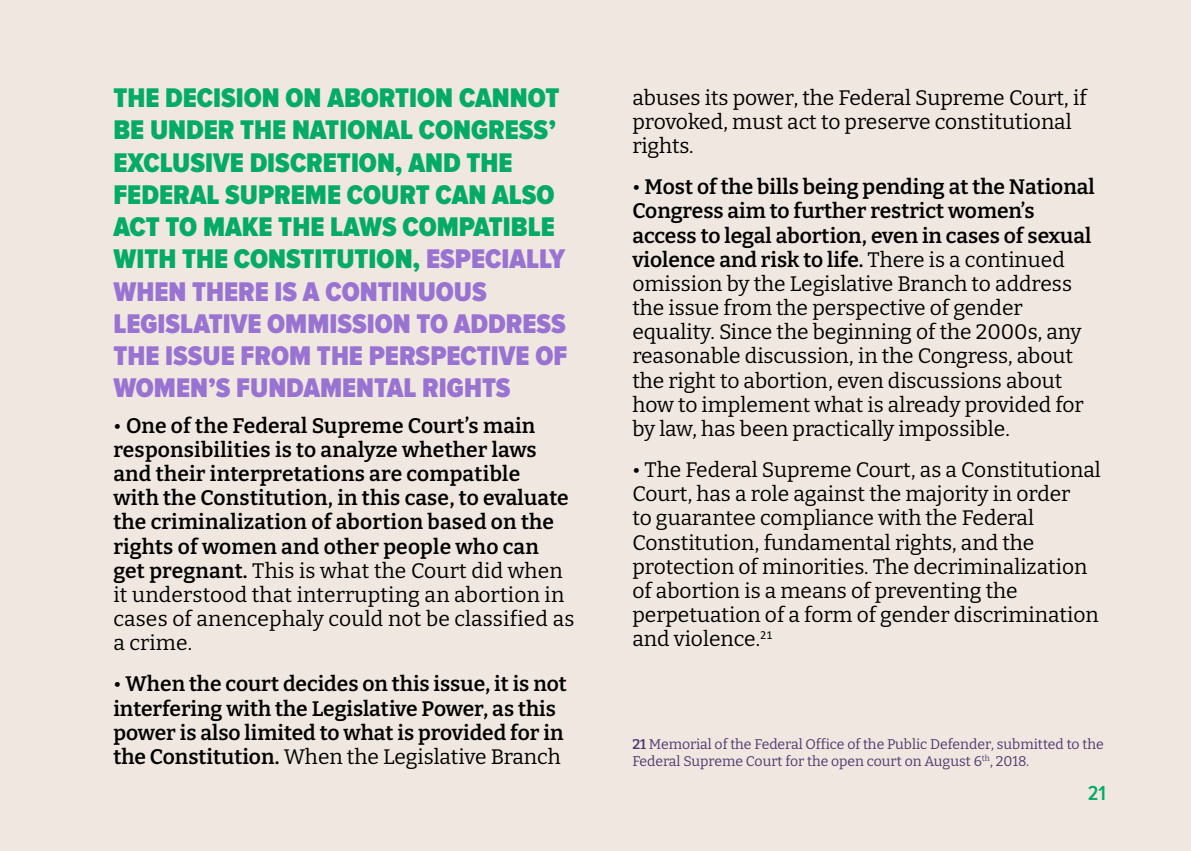
<style>
.page{position:relative;width:1191px;height:851px;background:#fff}
.page>*{position:absolute;margin:0;border:0;box-sizing:border-box;transform-origin:0 0}
.t1{font:900 28px/32.2px "Proxima Nova Cond";color:#03ab66}
.t2{font:21px/24.2px "Bitter";color:#000}
.t3{font:600 21px/24.2px "Bitter";letter-spacing:.005em;color:#000}
.t4{font:600 21px "Proxima Nova Cond";color:#03ab66}
.t5{font:14px/16.8px "Bitter";color:#523870}
.s1{color:#9973d1}
.s2{font-weight:400}
.s3{font-weight:600}
</style>
<div class="page">
<div style="left:0;top:0;width:1191px;height:850px;background:#f0e8e0"></div>
<p class="t1" style="left:113px;top:83px;width:455px">THE DECISION ON ABORTION CANNOT<br>BE UNDER THE NATIONAL CONGRESS’<br>EXCLUSIVE DISCRETION, AND THE<br>FEDERAL SUPREME COURT CAN ALSO<br>ACT TO MAKE THE LAWS COMPATIBLE<br>WITH THE CONSTITUTION, <span class="s1">ESPECIALLY<br>WHEN THERE IS A CONTINUOUS<br>LEGISLATIVE OMMISSION TO ADDRESS<br>THE ISSUE FROM THE PERSPECTIVE OF<br>WOMEN’S FUNDAMENTAL RIGHTS</span></p>
<p class="t3" style="left:113px;top:413px;width:462px"><span class="s2">•</span> One of the Federal Supreme Court’s main responsibilities is to analyze whether laws and their interpretations are compatible<br>with the Constitution, in this case, to evaluate the criminalization of abortion based on the rights of women and other people who can get pregnant. <span class="s2">This is what the Court did when it understood that interrupting an abortion in cases of anencephaly could not be classified as a crime.</span></p>
<p class="t3" style="left:113px;top:671px;width:455px"><span class="s2">•</span> When the court decides on this issue, it is not interfering with the Legislative Power, as this power is also limited to what is provided for in the Constitution. <span class="s2">When the Legislative Branch</span></p>
<p class="t2" style="left:632px;top:85px;width:456px">abuses its power, the Federal Supreme Court, if provoked, must act to preserve constitutional rights.</p>
<p class="t2" style="left:632px;top:174px;width:464px">• <span class="s3">Most of the bills being pending at the National Congress aim to further restrict women’s access to legal abortion, even in cases of sexual violence and risk to life.</span> There is a continued omission by the Legislative Branch to address the issue from the perspective of gender equality. Since the beginning of the 2000s, any reasonable discussion, in the Congress, about the right to abortion, even discussions about how to implement what is already provided for by law, has been practically impossible.</p>
<p class="t2" style="left:632px;top:457px;width:470px">• The Federal Supreme Court, as a Constitutional Court, has a role against the majority in order<br>to guarantee compliance with the Federal Constitution, fundamental rights, and the protection of minorities. The decriminalization of abortion is a means of preventing the perpetuation of a form of gender discrimination and violence.<sup>21</sup></p>
<p class="t5" style="left:632px;top:735px;width:473px"><span class="s3">21</span> Memorial of the Federal Office of the Public Defender, submitted to the<br>Federal Supreme Court for the open court on August 6<sup>th</sup>, 2018.</p>
<p class="t4" style="left:1087px;top:780px;width:20px">21</p>
</div>
